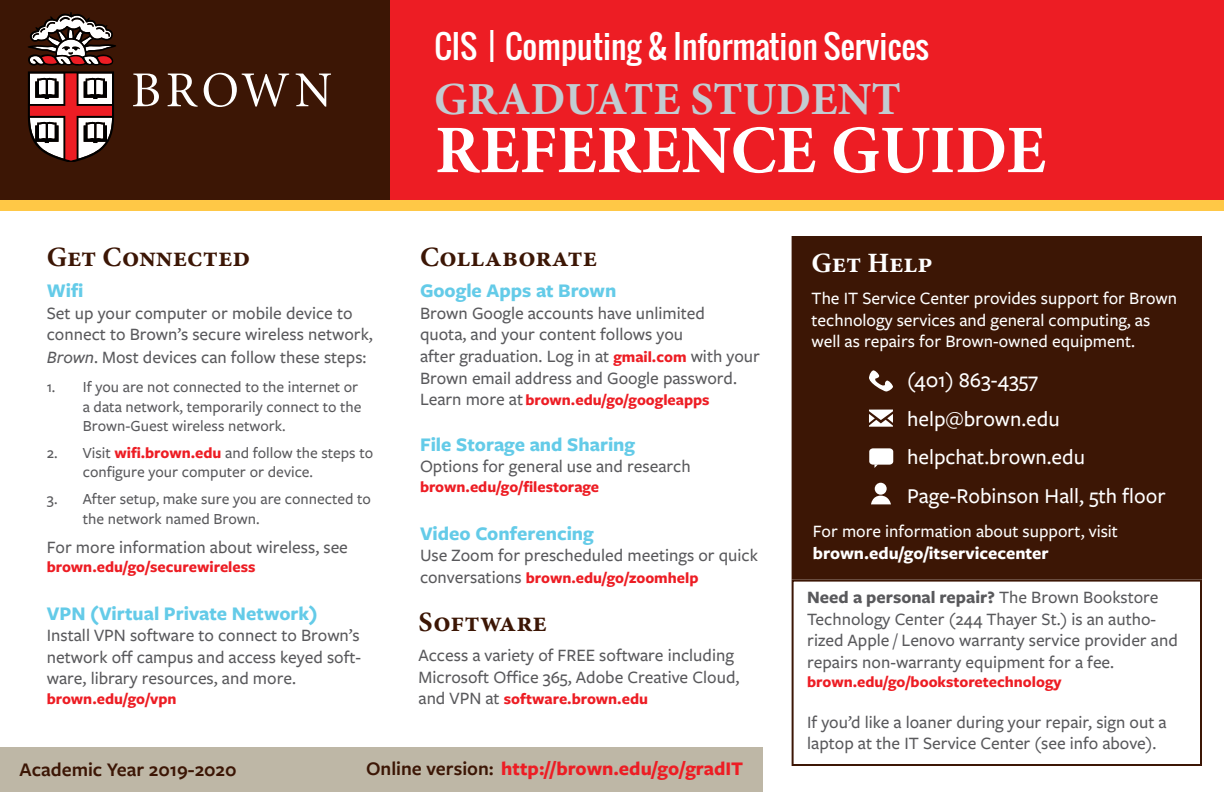
<style>
.page{position:relative;width:1224px;height:792px;background:#fff}
.page>*{position:absolute;margin:0;border:0;box-sizing:border-box;transform-origin:0 0}
.t1{font:700 68px "Minion Pro";color:#fff}
.t2{font:700 46px "Minion Pro";color:#c2ccd2}
.t3{font:32px "Oswald";color:#fff}
.t4{font:700 28px "Minion Pro";color:#3c1605}
.t5{font:700 28px "Minion Pro";letter-spacing:-.005em;color:#fff}
.t6{font:500 22px/38.4px "Freight Sans Pro";color:#fff}
.t7{font:700 20px "Freight Sans Pro";color:#64cbe8}
.t8{font:700 20px "Freight Sans Pro";color:#ed1d24}
.t9{font:600 20px "Freight Sans Pro";color:#3c1605}
.t10{font:500 18px/21.6px "Freight Sans Pro";color:#59595c}
.t11{font:500 18px/21.6px "Freight Sans Pro";color:#fff}
.t12{font:700 18px "Freight Sans Pro";color:#fff}
.t13{font:500 16px/19.2px "Freight Sans Pro";color:#59595c}
.t14{font:700 16px "Freight Sans Pro";color:#ed1d24}
.s1{font-style:italic}
.s2{font-weight:700;color:#ed1d24}
.s3{font-weight:700;font-size:16px;color:#ed1d24}
.s4{font-weight:500;font-size:18px;color:#59595c}
.s5{font-weight:700}
.s6{font-weight:600;color:#3c1605}
</style>
<div class="page">
<div style="left:0;top:747px;width:762px;height:45px;background:#beb7a6"></div>
<div style="left:389px;top:0;width:835px;height:200px;background:#ed1d24"></div>
<div style="left:0;top:0;width:389px;height:200px;background:#3c1605"></div>
<div style="left:0;top:200px;width:1224px;height:10px;background:#ffc846"></div>
<div style="left:792px;top:236px;width:410px;height:344px;background:#3c1605"></div>
<svg style="left:869px;top:370px;width:24px;height:21px"></svg>
<svg style="left:869px;top:410px;width:24px;height:17px"></svg>
<div style="left:875px;top:483px;width:12px;height:12px;background:#fff;border-radius:50%"></div>
<svg style="left:871px;top:496px;width:20px;height:8px"></svg>
<div style="left:869px;top:448px;width:24px;height:17px;background:#fff;border-radius:4px"></div>
<svg style="left:874px;top:464px;width:4px;height:4px"></svg>
<div style="left:792px;top:580px;width:410px;height:186px;border:2px solid #3c1605"></div>
<svg style="left:133px;top:74px;width:26px;height:32px"></svg>
<svg style="left:168px;top:74px;width:30px;height:33px"></svg>
<svg style="left:204px;top:73px;width:85px;height:34px"></svg>
<svg style="left:296px;top:74px;width:35px;height:33px"></svg>
<svg style="left:28px;top:12px;width:88px;height:150px"></svg>
<h3 class="t4" style="left:47px;top:237px;width:205px">Get Connected</h3>
<p class="t7" style="left:47px;top:277px;width:38px">Wifi</p>
<p class="t10" style="left:47px;top:301px;width:328px;line-height:22.2px">Set up your computer or mobile device to connect to Brown’s secure wireless network,<br><span class="s1">Brown</span>. Most devices can follow these steps:</p>
<p class="t13" style="left:83px;top:377px;width:280px;text-indent:-36px">1. If you are not connected to the internet or a data network, temporarily connect to the<br>Brown-Guest wireless network.</p>
<p class="t13" style="left:83px;top:443px;width:292px;text-indent:-36px">2. Visit <span class="s2">wifi.brown.edu</span> and follow the steps to configure your computer or device.</p>
<p class="t13" style="left:83px;top:489px;width:290px;text-indent:-36px">3. After setup, make sure you are connected to the network named Brown.</p>
<p class="t10" style="left:47px;top:536px;width:303px">For more information about wireless, see</p>
<p class="t14" style="left:47px;top:556px;width:210px">brown.edu/go/securewireless</p>
<p class="t7" style="left:47px;top:599px;width:272px">VPN (Virtual Private Network)</p>
<p class="t10" style="left:47px;top:624px;width:316px;text-align:justify">Install VPN software to connect to Brown’s network off campus and access keyed soft&shy;ware, library resources, and more.</p>
<p class="t14" style="left:47px;top:687px;width:131px">brown.edu/go/vpn</p>
<h3 class="t3" style="left:434px;top:23px;width:496px">CIS | Computing &amp; Information Services</h3>
<h2 class="t2" style="left:434px;top:67px;width:468px">GRADUATE STUDENT</h2>
<h1 class="t1" style="left:435px;top:102px;width:612px">REFERENCE GUIDE</h1>
<h3 class="t4" style="left:420px;top:237px;width:179px">Collaborate</h3>
<p class="t7" style="left:420px;top:277px;width:198px">Google Apps at Brown</p>
<p class="t10" style="left:420px;top:301px;width:342px">Brown Google accounts have unlimited<br>quota, and your content follows you<br>after graduation. Log in at <span class="s3">gmail.com</span> with your Brown email address and Google password.</p>
<p class="t14" style="left:420px;top:389px;width:291px"><span class="s4">Learn more at</span> brown.edu/go/googleapps</p>
<p class="t7" style="left:420px;top:431px;width:217px">File Storage and Sharing</p>
<p class="t10" style="left:420px;top:455px;width:272px">Options for general use and research</p>
<p class="t14" style="left:420px;top:475px;width:181px">brown.edu/go/filestorage</p>
<p class="t7" style="left:420px;top:519px;width:175px">Video Conferencing</p>
<p class="t10" style="left:420px;top:544px;width:340px">Use Zoom for prescheduled meetings or quick</p>
<p class="t14" style="left:420px;top:567px;width:280px"><span class="s4">conversations</span> brown.edu/go/zoomhelp</p>
<h3 class="t4" style="left:419px;top:602px;width:130px">Software</h3>
<p class="t10" style="left:419px;top:644px;width:322px">Access a variety of FREE software including<br>Microsoft Office 365, Adobe Creative Cloud,</p>
<p class="t14" style="left:419px;top:688px;width:231px"><span class="s4">and VPN at</span> software.brown.edu</p>
<h3 class="t5" style="left:812px;top:243px;width:123px">Get Help</h3>
<p class="t11" style="left:812px;top:287px;width:367px">The IT Service Center provides support for Brown technology services and general computing, as well as repairs for Brown-owned equipment.</p>
<p class="t6" style="left:907px;top:360px;width:260px">(401) 863-4357 help@brown.edu helpchat.brown.edu<br>Page-Robinson Hall, 5th floor</p>
<p class="t11" style="left:813px;top:520px;width:307px">For more information about support, visit</p>
<p class="t12" style="left:813px;top:541px;width:237px">brown.edu/go/itservicecenter</p>
<p class="t10" style="left:807px;top:586px;width:372px"><span class="s5">Need a personal repair?</span> The Brown Bookstore Technology Center (244 Thayer St.) is an autho&shy;rized Apple / Lenovo warranty service provider and repairs non-warranty equipment for a fee.</p>
<p class="t14" style="left:807px;top:671px;width:256px">brown.edu/go/bookstoretechnology</p>
<p class="t10" style="left:807px;top:711px;width:361px">If you’d like a loaner during your repair, sign out a laptop at the IT Service Center (see info above).</p>
<p class="t9" style="left:20px;top:756px;width:219px">Academic Year 2019-2020</p>
<p class="t8" style="left:366px;top:755px;width:379px"><span class="s6">Online version:</span> http://brown.edu/go/gradIT</p>
</div>
